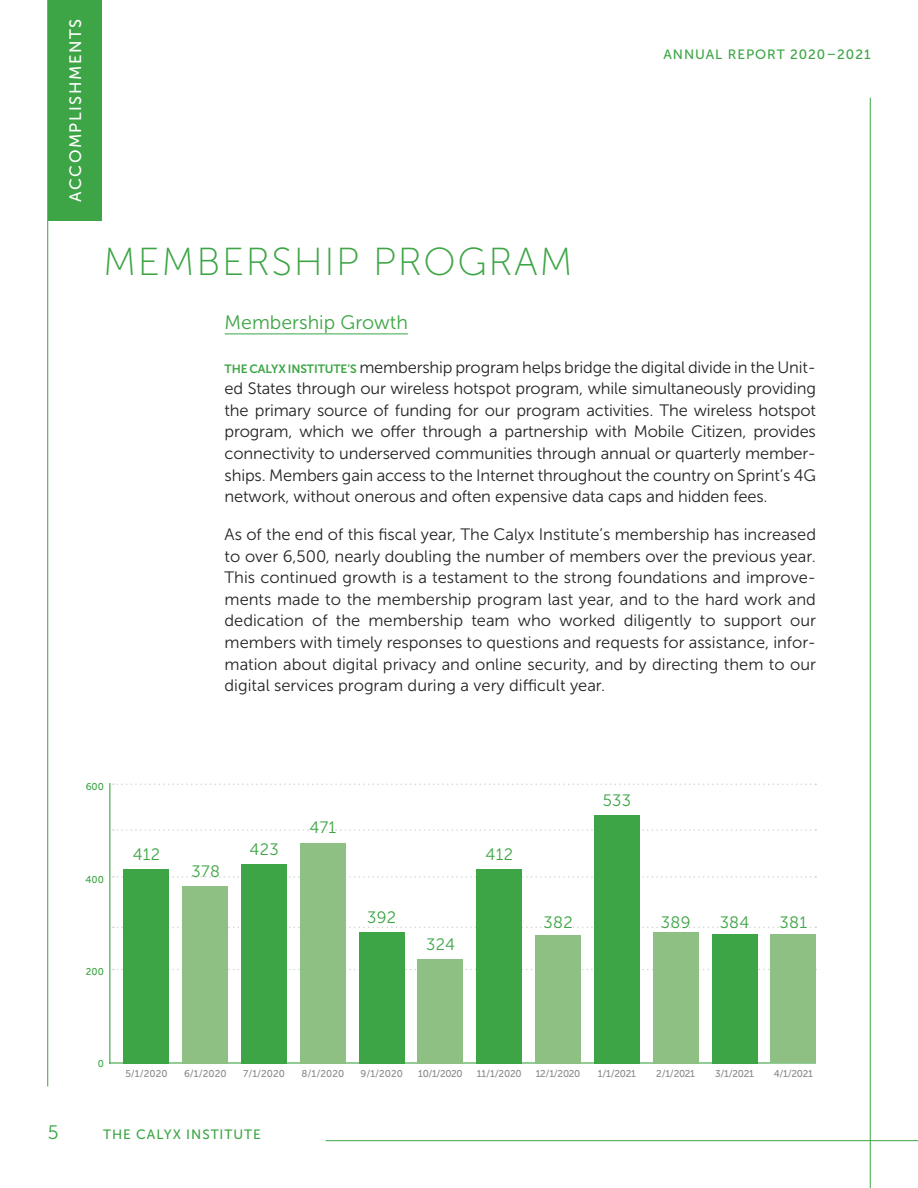
<style>
.page{position:relative;width:918px;height:1188px;background:#fff}
.page>*{position:absolute;margin:0;border:0;box-sizing:border-box;transform-origin:0 0}
.t1{font:39px "Museo Sans 100";letter-spacing:.04em;color:#3da545}
.t2{font:19.5px "Museo Sans 300";color:#3da545}
.t3{font:16.5px/21.6px "Museo Sans 300";letter-spacing:-.01em;color:#252425;text-align:justify}
.t4{font:16.5px "Museo Sans 300";letter-spacing:.02em;color:#3da545}
.t5{font:16.5px "Museo Sans 500";letter-spacing:.09em;color:#fff}
.t6{font:13.5px "Museo Sans 500";letter-spacing:.07em;color:#3da545}
.t7{font:9.9px "Museo Sans 500";letter-spacing:-.03em;color:#8b8b8c}
.t8{font:9.9px "Museo Sans 500";color:#3da545}
.s1{font-family:"Museo Sans 700";font-size:12px;color:#3da545}
</style>
<div class="page">
<hr style="left:47px;top:0;width:1px;height:1086px;background:#3da545">
<hr style="left:870px;top:98px;width:1px;height:1090px;background:#3da545">
<hr style="left:326px;top:1140px;width:592px;height:1px;background:#3da545">
<div style="left:48px;top:0;width:54px;height:221px;background:#3da545"></div>
<hr style="left:225px;top:334px;width:183px;height:1px;background:#3da545">
<svg style="left:113px;top:969px;width:658px;height:1px"></svg>
<svg style="left:113px;top:876px;width:703px;height:2px"></svg>
<svg style="left:113px;top:927px;width:703px;height:1px"></svg>
<svg style="left:113px;top:829px;width:703px;height:2px"></svg>
<svg style="left:113px;top:784px;width:703px;height:1px"></svg>
<hr style="left:109px;top:783px;width:1px;height:281px;background:#3da545">
<hr style="left:109px;top:1062px;width:707px;height:2px;background:#3da545">
<div style="left:124px;top:869px;width:45px;height:195px;background:#3da545"></div>
<div style="left:359px;top:932px;width:45px;height:132px;background:#3da545"></div>
<div style="left:594px;top:815px;width:46px;height:249px;background:#3da545"></div>
<div style="left:241px;top:864px;width:46px;height:200px;background:#3da545"></div>
<div style="left:477px;top:869px;width:45px;height:195px;background:#3da545"></div>
<div style="left:712px;top:934px;width:45px;height:130px;background:#3da545"></div>
<div style="left:183px;top:886px;width:45px;height:178px;background:#8ec084"></div>
<div style="left:418px;top:959px;width:45px;height:105px;background:#8ec084"></div>
<div style="left:653px;top:932px;width:45px;height:132px;background:#8ec084"></div>
<div style="left:300px;top:843px;width:46px;height:221px;background:#8ec084"></div>
<div style="left:535px;top:935px;width:46px;height:129px;background:#8ec084"></div>
<div style="left:771px;top:935px;width:45px;height:128px;background:#8ec084"></div>
<p class="t5" style="left:67px;top:202px;width:184px;rotate:-90deg">ACCOMPLISHMENTS</p>
<h1 class="t1" style="left:103px;top:241px;width:471px">MEMBERSHIP PROGRAM</h1>
<p class="t6" style="left:663px;top:47px;width:209px">ANNUAL REPORT 2020–2021</p>
<p class="t2" style="left:225px;top:312px;width:185px">Membership Growth</p>
<p class="t3" style="left:225px;top:356px;width:593px"><span class="s1">THE CALYX INSTITUTE’S</span> membership program helps bridge the digital divide in the Unit&shy;ed States through our wireless hotspot program, while simultaneously providing the primary source of funding for our program activities. The wireless hotspot program, which we offer through a partnership with Mobile Citizen, provides connectivity to underserved communities through annual or quarterly member&shy;ships. Members gain access to the Internet throughout the country on Sprint’s 4G network, without onerous and often expensive data caps and hidden fees.</p>
<p class="t3" style="left:225px;top:524px;width:593px">As of the end of this fiscal year, The Calyx Institute’s membership has increased to over 6,500, nearly doubling the number of members over the previous year.<br>This continued growth is a testament to the strong foundations and improve&shy;ments made to the membership program last year, and to the hard work and dedication of the membership team who worked diligently to support our members with timely responses to questions and requests for assistance, infor&shy;mation about digital privacy and online security, and by directing them to our digital services program during a very difficult year.</p>
<p class="t8" style="left:86px;top:782px;width:20px">600</p>
<p class="t8" style="left:86px;top:874px;width:20px">400</p>
<p class="t4" style="left:133px;top:846px;width:29px">412</p>
<p class="t8" style="left:86px;top:966px;width:20px">200</p>
<p class="t4" style="left:192px;top:862px;width:30px">378</p>
<p class="t4" style="left:250px;top:840px;width:31px">423</p>
<p class="t4" style="left:310px;top:819px;width:28px">471</p>
<p class="t4" style="left:367px;top:908px;width:31px">392</p>
<p class="t4" style="left:426px;top:935px;width:30px">324</p>
<p class="t4" style="left:486px;top:846px;width:29px">412</p>
<p class="t4" style="left:603px;top:792px;width:30px">533</p>
<p class="t4" style="left:544px;top:914px;width:31px">382</p>
<p class="t4" style="left:661px;top:914px;width:31px">389</p>
<p class="t4" style="left:720px;top:914px;width:31px">384</p>
<p class="t4" style="left:780px;top:914px;width:29px">381</p>
<p class="t8" style="left:98px;top:1058px;width:8px">0</p>
<p class="t7" style="left:125px;top:1068px;width:44px">5/1/2020</p>
<p class="t7" style="left:184px;top:1068px;width:44px">6/1/2020</p>
<p class="t7" style="left:243px;top:1068px;width:43px">7/1/2020</p>
<p class="t7" style="left:302px;top:1068px;width:44px">8/1/2020</p>
<p class="t7" style="left:360px;top:1068px;width:44px">9/1/2020</p>
<p class="t7" style="left:418px;top:1068px;width:46px">10/1/2020</p>
<p class="t7" style="left:477px;top:1068px;width:46px">11/1/2020</p>
<p class="t7" style="left:536px;top:1068px;width:46px">12/1/2020</p>
<p class="t7" style="left:598px;top:1068px;width:40px">1/1/2021</p>
<p class="t7" style="left:656px;top:1068px;width:40px">2/1/2021</p>
<p class="t7" style="left:715px;top:1068px;width:40px">3/1/2021</p>
<p class="t7" style="left:774px;top:1068px;width:41px">4/1/2021</p>
<p class="t2" style="left:48px;top:1122px;width:12px">5</p>
<p class="t6" style="left:103px;top:1127px;width:159px">THE CALYX INSTITUTE</p>
</div>
